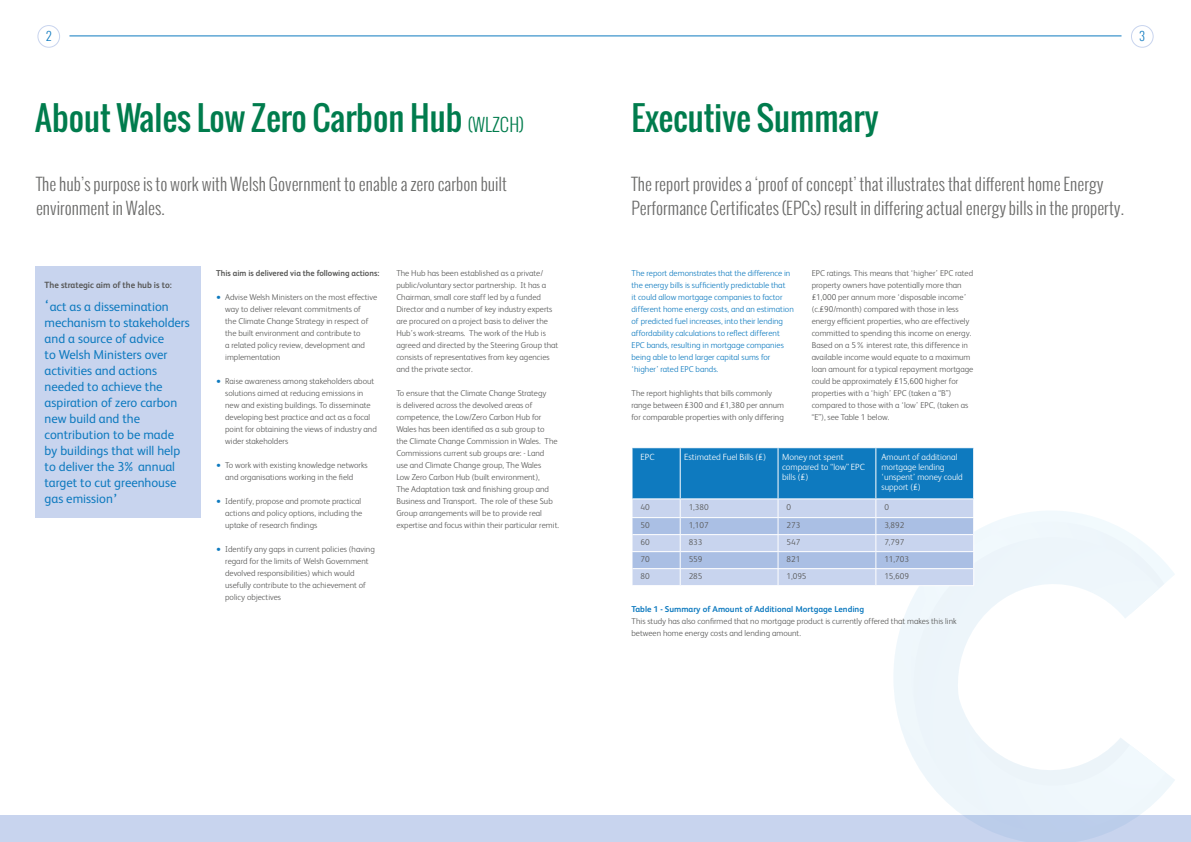
<style>
.page{position:relative;width:1191px;height:842px;background:#fff}
.page>*{position:absolute;margin:0;border:0;box-sizing:border-box;transform-origin:0 0}
.t1{font:33px "Oswald";color:#007c4d}
.t2{font:300 17px/24px "Oswald";color:#6b6b6a}
.t3{font:13px/16px "FS Albert";color:#0e7abf}
.t4{font:300 12px "Oswald";color:#0e7abf}
.t5{font:300 9px/10px "FS Albert";color:#fff}
.t6{font:700 9px "FS Albert";color:#575756;scale:.96 1}
.t7{font:300 8.5px/12px "FS Albert";color:#575756}
.t8{font:300 8.5px/12px "FS Albert";color:#0e7abf}
.t9{font:700 8.5px "FS Albert";color:#0e7abf}
.t10{font:700 8.5px "FS Albert";color:#575756;scale:.96 1}
.s1{font-weight:300;font-size:18px}
.s2{font-size:16px}
.s3{font-weight:700;font-size:10px;color:#0e7abf}
</style>
<div class="page">
<div style="left:37px;top:25px;width:23px;height:23px;border:1px solid #c8d4ee;border-radius:50%"></div>
<hr style="left:69px;top:35px;width:1052px;height:1px;background:#0e7abf">
<div style="left:1131px;top:25px;width:22px;height:23px;border:1px solid #c8d4ee;border-radius:50%"></div>
<div style="left:0;top:815px;width:1191px;height:27px;background:#c8d4ee"></div>
<svg style="left:998px;top:511px;width:177px;height:281px"></svg>
<svg style="left:974px;top:521px;width:190px;height:16px"></svg>
<svg style="left:894px;top:537px;width:271px;height:305px"></svg>
<div style="left:35px;top:266px;width:165px;height:252px;background:#c8d4ee"></div>
<svg style="left:632px;top:448px;width:342px;height:137px;background:#7eafdb"></svg>
<hr style="left:876px;top:585px;width:98px;height:1px;background:#fff">
<hr style="left:632px;top:534px;width:48px;height:1px;background:#fff">
<hr style="left:680px;top:534px;width:98px;height:1px;background:#fff">
<hr style="left:778px;top:534px;width:98px;height:1px;background:#fff">
<hr style="left:876px;top:534px;width:97px;height:1px;background:#fff">
<hr style="left:632px;top:568px;width:48px;height:1px;background:#fff">
<hr style="left:680px;top:568px;width:98px;height:1px;background:#fff">
<hr style="left:778px;top:568px;width:98px;height:1px;background:#fff">
<hr style="left:876px;top:568px;width:97px;height:1px;background:#fff">
<h3 class="t4" style="left:46px;top:28px;width:7px">2</h3>
<h3 class="t4" style="left:1139px;top:28px;width:7px">3</h3>
<h1 class="t1" style="left:35px;top:93px;width:490px">About Wales Low Zero Carbon Hub <span class="s1">(WLZCH)</span></h1>
<h1 class="t1" style="left:631px;top:93px;width:248px">Executive Summary</h1>
<h2 class="t2" style="left:36px;top:172px;width:473px">The hub’s purpose is to work with Welsh Government to enable a zero carbon built environment in Wales.</h2>
<h2 class="t2" style="left:631px;top:172px;width:494px">The report provides a ‘proof of concept’ that illustrates that different home Energy<br>Performance Certificates (EPCs) result in differing actual energy bills in the property.</h2>
<p class="t6" style="left:45px;top:280px;width:134px">The strategic aim of the hub is to:</p>
<p class="t3" style="left:45px;top:299px;width:147px"><span class="s2">‘</span>act as a dissemination mechanism to stakeholders and a source of advice<br>to Welsh Ministers over activities and actions needed to achieve the aspiration of zero carbon new build and the contribution to be made by buildings that will help to deliver the 3% annual target to cut greenhouse gas emission<span class="s2">’</span></p>
<p class="t10" style="left:216px;top:268px;width:171px">This aim is delivered via the following actions:</p>
<p class="t7" style="left:225px;top:291px;width:153px;text-indent:-9px"><span class="s3">•</span> Advise Welsh Ministers on the most effective way to deliver relevant commitments of<br>the Climate Change Strategy in respect of the built environment and contribute to<br>a related policy review, development and implementation</p>
<p class="t7" style="left:225px;top:375px;width:153px;text-indent:-9px"><span class="s3">•</span> Raise awareness among stakeholders about solutions aimed at reducing emissions in new and existing buildings. To disseminate developing best practice and act as a focal point for obtaining the views of industry and wider stakeholders</p>
<p class="t7" style="left:225px;top:459px;width:144px;text-indent:-9px"><span class="s3">•</span> To work with existing knowledge networks and organisations working in the field</p>
<p class="t7" style="left:225px;top:495px;width:139px;text-indent:-9px"><span class="s3">•</span> Identify, propose and promote practical actions and policy options, including the uptake of research findings</p>
<p class="t7" style="left:225px;top:543px;width:151px;text-indent:-9px"><span class="s3">•</span> Identify any gaps in current policies (having regard for the limits of Welsh Government devolved responsibilities) which would usefully contribute to the achievement of policy objectives</p>
<p class="t7" style="left:396px;top:267px;width:164px">The Hub has been established as a private/ public/voluntary sector partnership. It has a Chairman, small core staff led by a funded Director and a number of key industry experts are procured on a project basis to deliver the Hub’s work-streams. The work of the Hub is agreed and directed by the Steering Group that consists of representatives from key agencies and the private sector.</p>
<p class="t7" style="left:396px;top:387px;width:164px">To ensure that the Climate Change Strategy<br>is delivered across the devolved areas of competence, the Low/Zero Carbon Hub for Wales has been identified as a sub group to<br>the Climate Change Commission in Wales. The Commissions current sub groups are: - Land<br>use and Climate Change group, The Wales<br>Low Zero Carbon Hub (built environment),<br>The Adaptation task and finishing group and Business and Transport. The role of these Sub Group arrangements will be to provide real expertise and focus within their particular remit.</p>
<p class="t8" style="left:631px;top:267px;width:164px">The report demonstrates that the difference in the energy bills is sufficiently predictable that<br>it could allow mortgage companies to factor different home energy costs, and an estimation of predicted fuel increases, into their lending affordability calculations to reflect different EPC bands, resulting in mortgage companies being able to lend larger capital sums for ‘higher’ rated EPC bands.</p>
<p class="t7" style="left:631px;top:387px;width:154px">The report highlights that bills commonly range between £300 and £1,380 per annum for comparable properties with only differing</p>
<p class="t7" style="left:811px;top:267px;width:163px">EPC ratings. This means that ‘higher’ EPC rated property owners have potentially more than £1,000 per annum more ‘disposable income’ (c.£90/month) compared with those in less energy efficient properties, who are effectively committed to spending this income on energy.<br>Based on a 5% interest rate, this difference in available income would equate to a maximum loan amount for a typical repayment mortgage could be approximately £15,600 higher for properties with a ‘high’ EPC (taken a “B”) compared to those with a ‘low’ EPC, (taken as “E”), see Table 1 below.</p>
<p class="t5" style="left:640px;top:452px;width:16px">EPC</p>
<p class="t5" style="left:684px;top:452px;width:83px">Estimated Fuel Bills (£)</p>
<p class="t5" style="left:782px;top:452px;width:84px">Money not spent compared to “low” EPC bills (£)</p>
<p class="t5" style="left:881px;top:452px;width:83px">Amount of additional mortgage lending ‘unspent’ money could support (£)</p>
<p class="t7" style="left:640px;top:501px;width:11px">40</p>
<p class="t7" style="left:688px;top:501px;width:21px">1,380</p>
<p class="t7" style="left:786px;top:501px;width:6px">0</p>
<p class="t7" style="left:884px;top:501px;width:6px">0</p>
<p class="t7" style="left:640px;top:519px;width:11px">50</p>
<p class="t7" style="left:688px;top:519px;width:21px">1,107</p>
<p class="t7" style="left:786px;top:519px;width:15px">273</p>
<p class="t7" style="left:884px;top:519px;width:21px">3,892</p>
<p class="t7" style="left:640px;top:536px;width:11px">60</p>
<p class="t7" style="left:688px;top:536px;width:15px">833</p>
<p class="t7" style="left:786px;top:536px;width:15px">547</p>
<p class="t7" style="left:884px;top:536px;width:21px">7,797</p>
<p class="t7" style="left:640px;top:553px;width:11px">70</p>
<p class="t7" style="left:688px;top:553px;width:15px">559</p>
<p class="t7" style="left:786px;top:553px;width:15px">821</p>
<p class="t7" style="left:884px;top:553px;width:26px">11,703</p>
<p class="t7" style="left:640px;top:570px;width:11px">80</p>
<p class="t7" style="left:688px;top:570px;width:15px">285</p>
<p class="t7" style="left:786px;top:570px;width:21px">1,095</p>
<p class="t7" style="left:884px;top:570px;width:26px">15,609</p>
<p class="t9" style="left:631px;top:604px;width:234px">Table 1 - Summary of Amount of Additional Mortgage Lending</p>
<p class="t7" style="left:631px;top:615px;width:327px">This study has also confirmed that no mortgage product is currently offered that makes this link between home energy costs and lending amount.</p>
</div>
